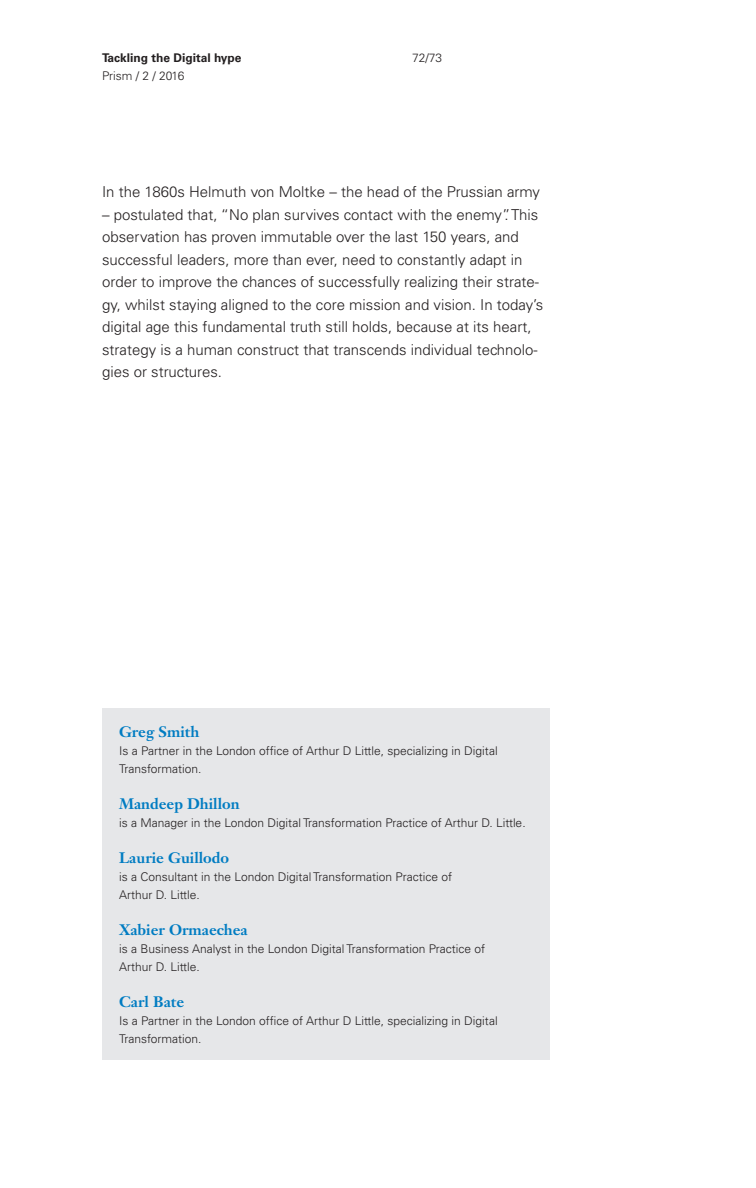
<style>
.page{position:relative;width:756px;height:1188px;background:#fff}
.page>*{position:absolute;margin:0;border:0;box-sizing:border-box;transform-origin:0 0}
.t1{font:300 15px/22.5px "Univers CE";color:#231f20}
.t2{font:15px "Janson Text Bold Os F";color:#007cc2}
.t3{font:300 12px/18px "Univers CE";color:#231f20}
.t4{font:700 12px "Univers CE";color:#231f20}
</style>
<div class="page">
<div style="left:102px;top:709px;width:448px;height:351px;background:#e6e7e9"></div>
<p class="t4" style="left:102px;top:51px;width:141px">Tackling the Digital hype</p>
<p class="t3" style="left:102px;top:67px;width:84px">Prism / 2 / 2016</p>
<p class="t3" style="left:412px;top:49px;width:32px">72/73</p>
<p class="t1" style="left:102px;top:181px;width:440px">In the 1860s Helmuth von Moltke – the head of the Prussian army</p>
<p class="t1" style="left:102px;top:204px;width:443px">– postulated that, “No plan survives contact with the enemy”. This observation has proven immutable over the last 150 years, and successful leaders, more than ever, need to constantly adapt in order to improve the chances of successfully realizing their strate&shy;gy, whilst staying aligned to the core mission and vision. In today’s digital age this fundamental truth still holds, because at its heart, strategy is a human construct that transcends individual technolo&shy;gies or structures.</p>
<p class="t2" style="left:119px;top:722px;width:82px">Greg Smith</p>
<p class="t3" style="left:119px;top:742px;width:380px">Is a Partner in the London office of Arthur D Little, specializing in Digital<br>Transformation.</p>
<p class="t2" style="left:119px;top:794px;width:122px">Mandeep Dhillon</p>
<p class="t3" style="left:119px;top:814px;width:408px">is a Manager in the London Digital Transformation Practice of Arthur D. Little.</p>
<p class="t2" style="left:119px;top:848px;width:111px">Laurie Guillodo</p>
<p class="t3" style="left:119px;top:868px;width:335px">is a Consultant in the London Digital Transformation Practice of<br>Arthur D. Little.</p>
<p class="t2" style="left:119px;top:920px;width:130px">Xabier Ormaechea</p>
<p class="t3" style="left:119px;top:940px;width:368px">is a Business Analyst in the London Digital Transformation Practice of<br>Arthur D. Little.</p>
<p class="t2" style="left:119px;top:992px;width:67px">Carl Bate</p>
<p class="t3" style="left:119px;top:1012px;width:380px">Is a Partner in the London office of Arthur D Little, specializing in Digital<br>Transformation.</p>
</div>
